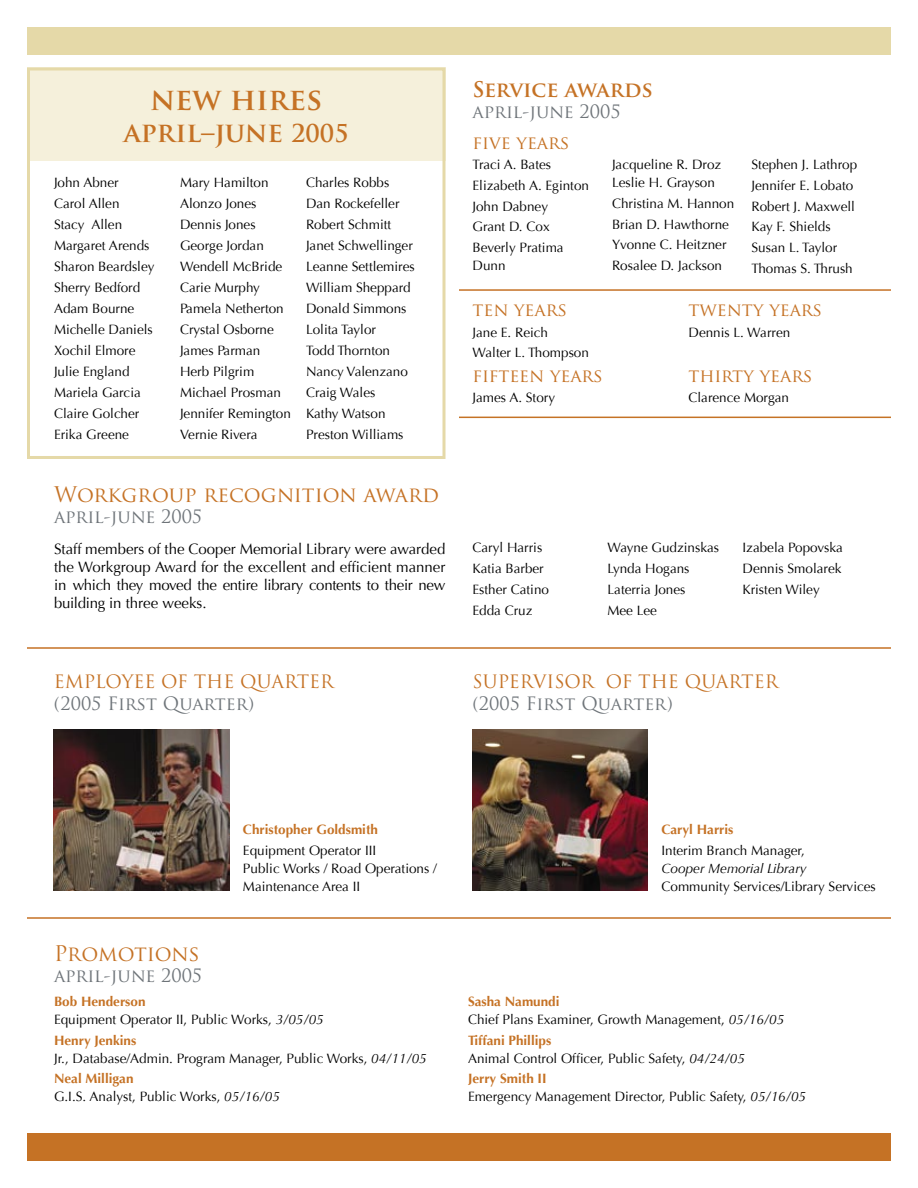
<style>
.page{position:relative;width:918px;height:1188px;background:#fff}
.page>*{position:absolute;margin:0;border:0;box-sizing:border-box;transform-origin:0 0}
.Headers{font:700 30px "Trajan Pro";color:#c57225}
.Headers-2{font:700 27px "Trajan Pro";color:#c57225}
.Headers_2{font:21px "Trajan Pro";color:#c57225}
.Headers-3{font:700 21px "Trajan Pro";letter-spacing:-.01em;color:#c57225}
.Headers_2-2{font:18px/21.6px "Trajan Pro";color:#c57225}
.Headers_2-3{font:18px "Trajan Pro";color:#6e7479}
.Body_Paragraph{font:15px/18px "Optima";letter-spacing:-.02em;color:#000;text-align:justify}
.Paragraph_Style_1{font:13.5px/18px "Optima";color:#000}
.Paragraph_Style_2{font:13.5px "Optima";color:#000}
.Paragraph_Style_1-2{font:700 13.5px "Optima";color:#c57225}
.s1{font-size:24px}
.s2{color:#6e7479}
.s3{font-weight:700;color:#c57225}
.s4{font-style:italic}
</style>
<div class="page">
<div style="left:27px;top:1134px;width:864px;height:27px;background:#c57225"></div>
<div style="left:27px;top:27px;width:864px;height:27px;background:#e5d9a8"></div>
<div style="left:27px;top:67px;width:419px;height:94px;background:#f5f0db"></div>
<div style="left:27px;top:67px;width:419px;height:392px;border:3px solid #e5d9a8"></div>
<hr style="left:459px;top:417px;width:432px;height:1px;background:#c57225">
<hr style="left:459px;top:289px;width:432px;height:2px;background:#c57225">
<img style="left:472px;top:729px;width:176px;height:162px">
<hr style="left:27px;top:917px;width:864px;height:2px;background:#c57225">
<hr style="left:27px;top:647px;width:864px;height:2px;background:#c57225">
<img style="left:54px;top:729px;width:175px;height:162px">
<p class="Headers" style="left:150px;top:80px;width:174px">NEW HIRES</p>
<p class="Headers-2" style="left:124px;top:116px;width:227px">APRIL–JUNE <span class="s1">2005</span></p>
<p class="Paragraph_Style_2" style="left:54px;top:174px;width:66px">John Abner</p>
<p class="Paragraph_Style_2" style="left:54px;top:195px;width:67px">Carol Allen</p>
<p class="Paragraph_Style_2" style="left:54px;top:216px;width:70px">Stacy Allen</p>
<p class="Paragraph_Style_2" style="left:54px;top:237px;width:97px">Margaret Arends</p>
<p class="Paragraph_Style_2" style="left:54px;top:258px;width:102px">Sharon Beardsley</p>
<p class="Paragraph_Style_2" style="left:54px;top:279px;width:88px">Sherry Bedford</p>
<p class="Paragraph_Style_2" style="left:54px;top:300px;width:82px">Adam Bourne</p>
<p class="Paragraph_Style_2" style="left:54px;top:321px;width:100px">Michelle Daniels</p>
<p class="Paragraph_Style_2" style="left:54px;top:342px;width:83px">Xochil Elmore</p>
<p class="Paragraph_Style_2" style="left:54px;top:363px;width:77px">Julie England</p>
<p class="Paragraph_Style_2" style="left:54px;top:384px;width:88px">Mariela Garcia</p>
<p class="Paragraph_Style_2" style="left:54px;top:405px;width:87px">Claire Golcher</p>
<p class="Paragraph_Style_2" style="left:54px;top:426px;width:77px">Erika Greene</p>
<p class="Paragraph_Style_2" style="left:180px;top:174px;width:90px">Mary Hamilton</p>
<p class="Paragraph_Style_2" style="left:180px;top:195px;width:78px">Alonzo Jones</p>
<p class="Paragraph_Style_2" style="left:180px;top:216px;width:77px">Dennis Jones</p>
<p class="Paragraph_Style_2" style="left:180px;top:237px;width:85px">George Jordan</p>
<p class="Paragraph_Style_2" style="left:180px;top:258px;width:104px">Wendell McBride</p>
<p class="Paragraph_Style_2" style="left:180px;top:279px;width:81px">Carie Murphy</p>
<p class="Paragraph_Style_2" style="left:180px;top:300px;width:105px">Pamela Netherton</p>
<p class="Paragraph_Style_2" style="left:180px;top:321px;width:95px">Crystal Osborne</p>
<p class="Paragraph_Style_2" style="left:180px;top:342px;width:82px">James Parman</p>
<p class="Paragraph_Style_2" style="left:180px;top:363px;width:76px">Herb Pilgrim</p>
<p class="Paragraph_Style_2" style="left:180px;top:384px;width:103px">Michael Prosman</p>
<p class="Paragraph_Style_2" style="left:180px;top:405px;width:112px">Jennifer Remington</p>
<p class="Paragraph_Style_2" style="left:180px;top:426px;width:79px">Vernie Rivera</p>
<p class="Paragraph_Style_2" style="left:306px;top:174px;width:85px">Charles Robbs</p>
<p class="Paragraph_Style_2" style="left:306px;top:195px;width:95px">Dan Rockefeller</p>
<p class="Paragraph_Style_2" style="left:306px;top:216px;width:87px">Robert Schmitt</p>
<p class="Paragraph_Style_2" style="left:306px;top:237px;width:108px">Janet Schwellinger</p>
<p class="Paragraph_Style_2" style="left:306px;top:258px;width:110px">Leanne Settlemires</p>
<p class="Paragraph_Style_2" style="left:306px;top:279px;width:106px">William Sheppard</p>
<p class="Paragraph_Style_2" style="left:306px;top:300px;width:102px">Donald Simmons</p>
<p class="Paragraph_Style_2" style="left:306px;top:321px;width:72px">Lolita Taylor</p>
<p class="Paragraph_Style_2" style="left:306px;top:342px;width:86px">Todd Thornton</p>
<p class="Paragraph_Style_2" style="left:306px;top:363px;width:103px">Nancy Valenzano</p>
<p class="Paragraph_Style_2" style="left:306px;top:384px;width:71px">Craig Wales</p>
<p class="Paragraph_Style_2" style="left:306px;top:405px;width:81px">Kathy Watson</p>
<p class="Paragraph_Style_2" style="left:306px;top:426px;width:99px">Preston Williams</p>
<p class="Headers-3" style="left:472px;top:76px;width:182px">SERVICE AWARDS</p>
<p class="Headers_2-3" style="left:472px;top:100px;width:150px">april-june 2005</p>
<p class="Headers_2-2" style="left:472px;top:131px;width:99px">five years</p>
<p class="Paragraph_Style_1" style="left:472px;top:156px;width:80px">Traci A. Bates</p>
<p class="Paragraph_Style_1" style="left:472px;top:177px;width:118px">Elizabeth A. Eginton</p>
<p class="Paragraph_Style_1" style="left:472px;top:197px;width:77px">John Dabney</p>
<p class="Paragraph_Style_1" style="left:472px;top:218px;width:79px">Grant D. Cox</p>
<p class="Paragraph_Style_1" style="left:472px;top:239px;width:93px">Beverly Pratima<br>Dunn</p>
<p class="Paragraph_Style_1" style="left:612px;top:156px;width:111px">Jacqueline R. Droz<br>Leslie H. Grayson</p>
<p class="Paragraph_Style_1" style="left:612px;top:195px;width:124px">Christina M. Hannon</p>
<p class="Paragraph_Style_1" style="left:612px;top:215px;width:118px">Brian D. Hawthorne</p>
<p class="Paragraph_Style_1" style="left:612px;top:236px;width:116px">Yvonne C. Heitzner</p>
<p class="Paragraph_Style_1" style="left:612px;top:257px;width:112px">Rosalee D. Jackson</p>
<p class="Paragraph_Style_1" style="left:752px;top:156px;width:107px">Stephen J. Lathrop</p>
<p class="Paragraph_Style_1" style="left:752px;top:177px;width:103px">Jennifer E. Lobato</p>
<p class="Paragraph_Style_1" style="left:752px;top:197px;width:105px">Robert J. Maxwell</p>
<p class="Paragraph_Style_1" style="left:752px;top:218px;width:81px">Kay F. Shields</p>
<p class="Paragraph_Style_1" style="left:752px;top:239px;width:87px">Susan L. Taylor</p>
<p class="Paragraph_Style_1" style="left:752px;top:259px;width:103px">Thomas S. Thrush</p>
<p class="Headers_2-2" style="left:472px;top:298px;width:96px">ten years</p>
<p class="Paragraph_Style_1" style="left:472px;top:323px;width:77px">Jane E. Reich</p>
<p class="Paragraph_Style_1" style="left:472px;top:344px;width:118px">Walter L. Thompson</p>
<p class="Headers_2-2" style="left:472px;top:364px;width:132px">fifteen years</p>
<p class="Paragraph_Style_1" style="left:472px;top:389px;width:84px">James A. Story</p>
<p class="Headers_2-2" style="left:688px;top:298px;width:135px">twenty years</p>
<p class="Paragraph_Style_1" style="left:688px;top:323px;width:103px">Dennis L. Warren</p>
<p class="Headers_2-2" style="left:688px;top:364px;width:126px">thirty years</p>
<p class="Paragraph_Style_1" style="left:688px;top:389px;width:102px">Clarence Morgan</p>
<p class="Headers_2" style="left:54px;top:481px;width:387px">Workgroup recognition award</p>
<p class="Headers_2-3" style="left:54px;top:505px;width:150px">april-june 2005</p>
<p class="Body_Paragraph" style="left:54px;top:540px;width:393px">Staff members of the Cooper Memorial Library were awarded the Workgroup Award for the excellent and efficient manner in which they moved the entire library contents to their new building in three weeks.</p>
<p class="Paragraph_Style_1" style="left:472px;top:539px;width:71px">Caryl Harris</p>
<p class="Paragraph_Style_1" style="left:472px;top:560px;width:73px">Katia Barber</p>
<p class="Paragraph_Style_1" style="left:472px;top:580px;width:78px">Esther Catino</p>
<p class="Paragraph_Style_1" style="left:472px;top:601px;width:62px">Edda Cruz</p>
<p class="Paragraph_Style_1" style="left:608px;top:539px;width:113px">Wayne Gudzinskas</p>
<p class="Paragraph_Style_1" style="left:608px;top:560px;width:84px">Lynda Hogans</p>
<p class="Paragraph_Style_1" style="left:608px;top:580px;width:79px">Laterria Jones</p>
<p class="Paragraph_Style_1" style="left:608px;top:601px;width:51px">Mee Lee</p>
<p class="Paragraph_Style_1" style="left:742px;top:539px;width:102px">Izabela Popovska</p>
<p class="Paragraph_Style_1" style="left:742px;top:560px;width:101px">Dennis Smolarek</p>
<p class="Paragraph_Style_1" style="left:742px;top:580px;width:79px">Kristen Wiley</p>
<p class="Headers_2-2" style="left:54px;top:671px;width:281px">EMPLOYEE OF THE QUARTER <span class="s2">(2005 First Quarter)</span></p>
<p class="Headers_2-2" style="left:472px;top:671px;width:307px">SUPERVISOR OF THE QUARTER <span class="s2">(2005 First Quarter)</span></p>
<p class="Headers_2" style="left:54px;top:940px;width:147px">Promotions</p>
<p class="Headers_2-3" style="left:54px;top:964px;width:150px">april-june 2005</p>
<p class="Paragraph_Style_1-2" style="left:243px;top:822px;width:137px">Christopher Goldsmith</p>
<p class="Paragraph_Style_1" style="left:243px;top:842px;width:195px">Equipment Operator III<br>Public Works / Road Operations /<br>Maintenance Area II</p>
<p class="Paragraph_Style_1" style="left:54px;top:993px;width:271px"><span class="s3">Bob Henderson<br></span>Equipment Operator II, Public Works, <span class="s4">3/05/05</span></p>
<p class="Paragraph_Style_1" style="left:54px;top:1031px;width:374px"><span class="s3">Henry Jenkins<br></span>Jr., Database/Admin. Program Manager, Public Works, <span class="s4">04/11/05</span></p>
<p class="Paragraph_Style_1" style="left:54px;top:1070px;width:227px"><span class="s3">Neal Milligan<br></span>G.I.S. Analyst, Public Works, <span class="s4">05/16/05</span></p>
<p class="Paragraph_Style_1-2" style="left:662px;top:822px;width:74px">Caryl Harris</p>
<p class="Paragraph_Style_1" style="left:662px;top:842px;width:216px">Interim Branch Manager,<br><span class="s4">Cooper Memorial Library<br></span>Community Services/Library Services</p>
<p class="Paragraph_Style_1" style="left:468px;top:993px;width:318px"><span class="s3">Sasha Namundi<br></span>Chief Plans Examiner, Growth Management, <span class="s4">05/16/05</span></p>
<p class="Paragraph_Style_1" style="left:468px;top:1031px;width:278px"><span class="s3">Tiffani Phillips<br></span>Animal Control Officer, Public Safety, <span class="s4">04/24/05</span></p>
<p class="Paragraph_Style_1" style="left:468px;top:1070px;width:340px"><span class="s3">Jerry Smith II<br></span>Emergency Management Director, Public Safety, <span class="s4">05/16/05</span></p>
</div>
